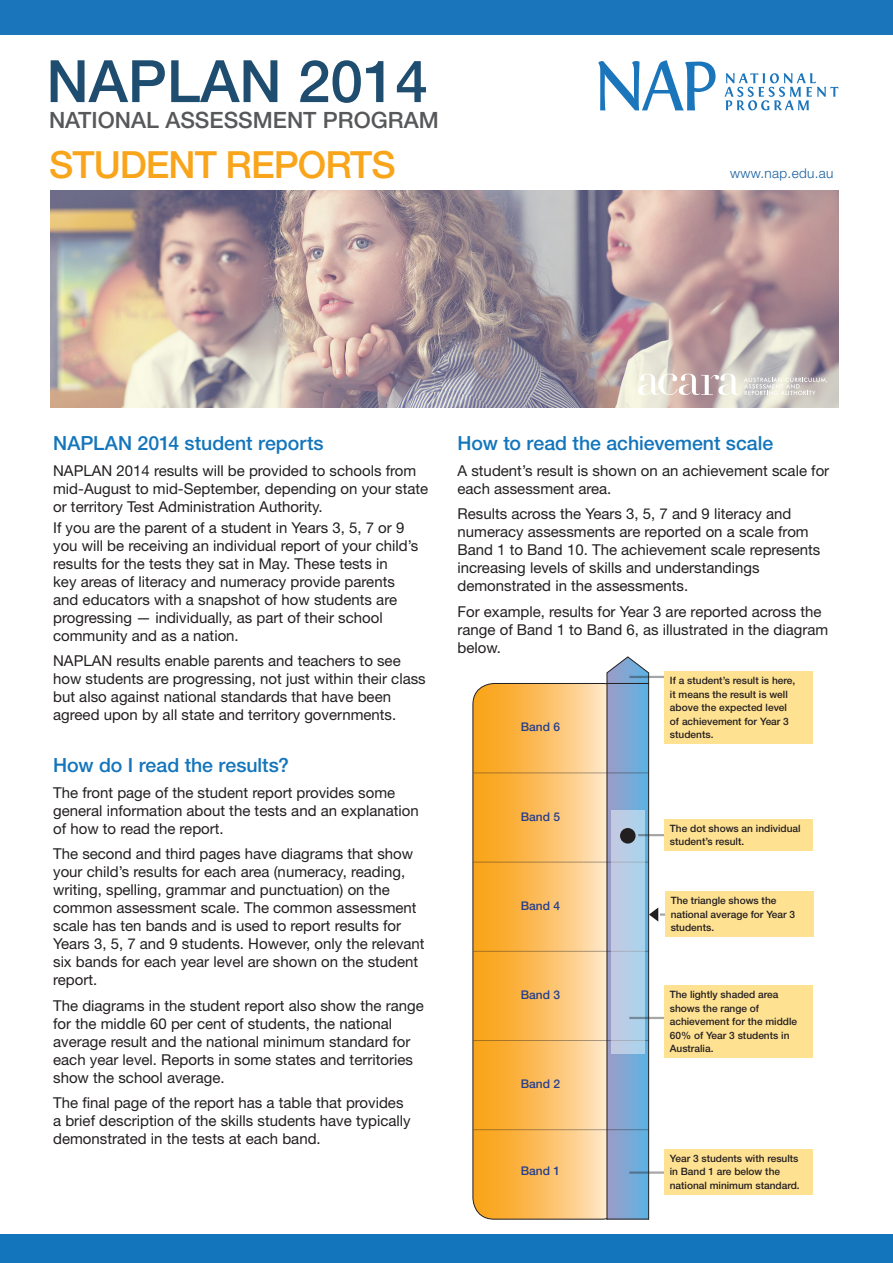
<style>
.page{position:relative;width:893px;height:1263px;background:#fff}
.page>*{position:absolute;margin:0;border:0;box-sizing:border-box;transform-origin:0 0}
.t1{font:500 58.5px "Helvetica Neue LT Std";color:#1e4d6f}
.t2{font:500 37.5px "Helvetica Neue LT Std";letter-spacing:-.025em;color:#f9a51b}
.t3{font:500 22.5px "Helvetica Neue LT Std";color:#57585a}
.t4{font:500 19.5px "Helvetica Neue LT Std";color:#1375bb}
.t5{font:15px/18px "Helvetica Neue LT Std";color:#231f20}
.t6{font:300 13.5px "Helvetica Neue LT Std";letter-spacing:.025em;color:#175d9e}
.subject_header_2{font:500 12px "Helvetica Neue LT Std";color:#253f8e}
.diag_text{font:500 10.2px/13.5px "Helvetica Neue LT Std";color:#231f20}
</style>
<div class="page">
<div style="left:0;top:1234px;width:893px;height:29px;background:#1375bb"></div>
<svg style="left:598px;top:60px;width:117px;height:50px"></svg>
<svg style="left:724px;top:73px;width:114px;height:38px"></svg>
<div style="left:0;top:0;width:893px;height:34px;background:#1b75bb"></div>
<img style="left:51px;top:190px;width:787px;height:217px">
<svg style="left:473px;top:683px;width:133px;height:536px;background:#fabe63"></svg>
<hr style="left:473px;top:1129px;width:176px;height:1px;background:#231f20">
<hr style="left:473px;top:772px;width:176px;height:1px;background:#231f20">
<hr style="left:473px;top:1040px;width:176px;height:1px;background:#231f20">
<hr style="left:473px;top:951px;width:176px;height:1px;background:#231f20">
<hr style="left:473px;top:862px;width:176px;height:1px;background:#231f20">
<div style="left:664px;top:672px;width:149px;height:72px;background:#ffe192"></div>
<div style="left:664px;top:819px;width:149px;height:32px;background:#ffe192"></div>
<svg style="left:606px;top:656px;width:65px;height:564px"></svg>
<div style="left:665px;top:891px;width:149px;height:46px;background:#ffe192"></div>
<hr style="left:629px;top:1017px;width:42px;height:2px;background:#231f20">
<div style="left:664px;top:985px;width:149px;height:73px;background:#ffe192"></div>
<hr style="left:629px;top:1171px;width:42px;height:3px;background:#231f20">
<div style="left:664px;top:1149px;width:149px;height:46px;background:#ffe192"></div>
<svg style="left:638px;top:374px;width:189px;height:21px"></svg>
<p class="t1" style="left:46px;top:46px;width:383px">NAPLAN 2014</p>
<p class="t3" style="left:49px;top:106px;width:391px">NATIONAL ASSESSMENT PROGRAM</p>
<p class="t2" style="left:49px;top:142px;width:348px">STUDENT REPORTS</p>
<p class="t6" style="left:730px;top:165px;width:105px">www.nap.edu.au</p>
<p class="t4" style="left:53px;top:432px;width:272px">NAPLAN 2014 student reports</p>
<p class="t5" style="left:53px;top:461px;width:377px">NAPLAN 2014 results will be provided to schools from mid-August to mid-September, depending on your state or territory Test Administration Authority.</p>
<p class="t5" style="left:53px;top:518px;width:367px">If you are the parent of a student in Years 3, 5, 7 or 9 you will be receiving an individual report of your child’s results for the tests they sat in May. These tests in<br>key areas of literacy and numeracy provide parents and educators with a snapshot of how students are progressing — individually, as part of their school community and as a nation.</p>
<p class="t5" style="left:53px;top:652px;width:374px">NAPLAN results enable parents and teachers to see how students are progressing, not just within their class but also against national standards that have been agreed upon by all state and territory governments.</p>
<p class="t4" style="left:53px;top:754px;width:237px">How do I read the results?</p>
<p class="t5" style="left:53px;top:783px;width:367px">The front page of the student report provides some general information about the tests and an explanation of how to read the report.</p>
<p class="t5" style="left:53px;top:845px;width:373px">The second and third pages have diagrams that show your child’s results for each area (numeracy, reading, writing, spelling, grammar and punctuation) on the common assessment scale. The common assessment scale has ten bands and is used to report results for Years 3, 5, 7 and 9 students. However, only the relevant six bands for each year level are shown on the student report.</p>
<p class="t5" style="left:53px;top:996px;width:372px">The diagrams in the student report also show the range for the middle 60 per cent of students, the national average result and the national minimum standard for each year level. Reports in some states and territories show the school average.</p>
<p class="t5" style="left:53px;top:1094px;width:359px">The final page of the report has a table that provides a brief description of the skills students have typically demonstrated in the tests at each band.</p>
<p class="t4" style="left:458px;top:432px;width:317px">How to read the achievement scale</p>
<p class="t5" style="left:458px;top:461px;width:373px">A student’s result is shown on an achievement scale for each assessment area.</p>
<p class="t5" style="left:458px;top:505px;width:364px">Results across the Years 3, 5, 7 and 9 literacy and numeracy assessments are reported on a scale from Band 1 to Band 10. The achievement scale represents increasing levels of skills and understandings demonstrated in the assessments.</p>
<p class="t5" style="left:458px;top:602px;width:372px">For example, results for Year 3 are reported across the range of Band 1 to Band 6, as illustrated in the diagram below.</p>
<p class="subject_header_2" style="left:521px;top:720px;width:41px">Band 6</p>
<p class="subject_header_2" style="left:521px;top:809px;width:41px">Band 5</p>
<p class="subject_header_2" style="left:521px;top:898px;width:41px">Band 4</p>
<p class="subject_header_2" style="left:521px;top:987px;width:41px">Band 3</p>
<p class="subject_header_2" style="left:521px;top:1076px;width:41px">Band 2</p>
<p class="subject_header_2" style="left:521px;top:1163px;width:41px">Band 1</p>
<p class="diag_text" style="left:670px;top:674px;width:127px">If a student’s result is here, it means the result is well above the expected level of achievement for Year 3 students.</p>
<p class="diag_text" style="left:670px;top:821px;width:132px">The dot shows an individual student’s result.</p>
<p class="diag_text" style="left:671px;top:894px;width:126px">The triangle shows the national average for Year 3 students.</p>
<p class="diag_text" style="left:670px;top:987px;width:129px">The lightly shaded area shows the range of achievement for the middle<br>60% of Year 3 students in<br>Australia.</p>
<p class="diag_text" style="left:670px;top:1151px;width:131px">Year 3 students with results in Band 1 are below the national minimum standard.</p>
</div>
